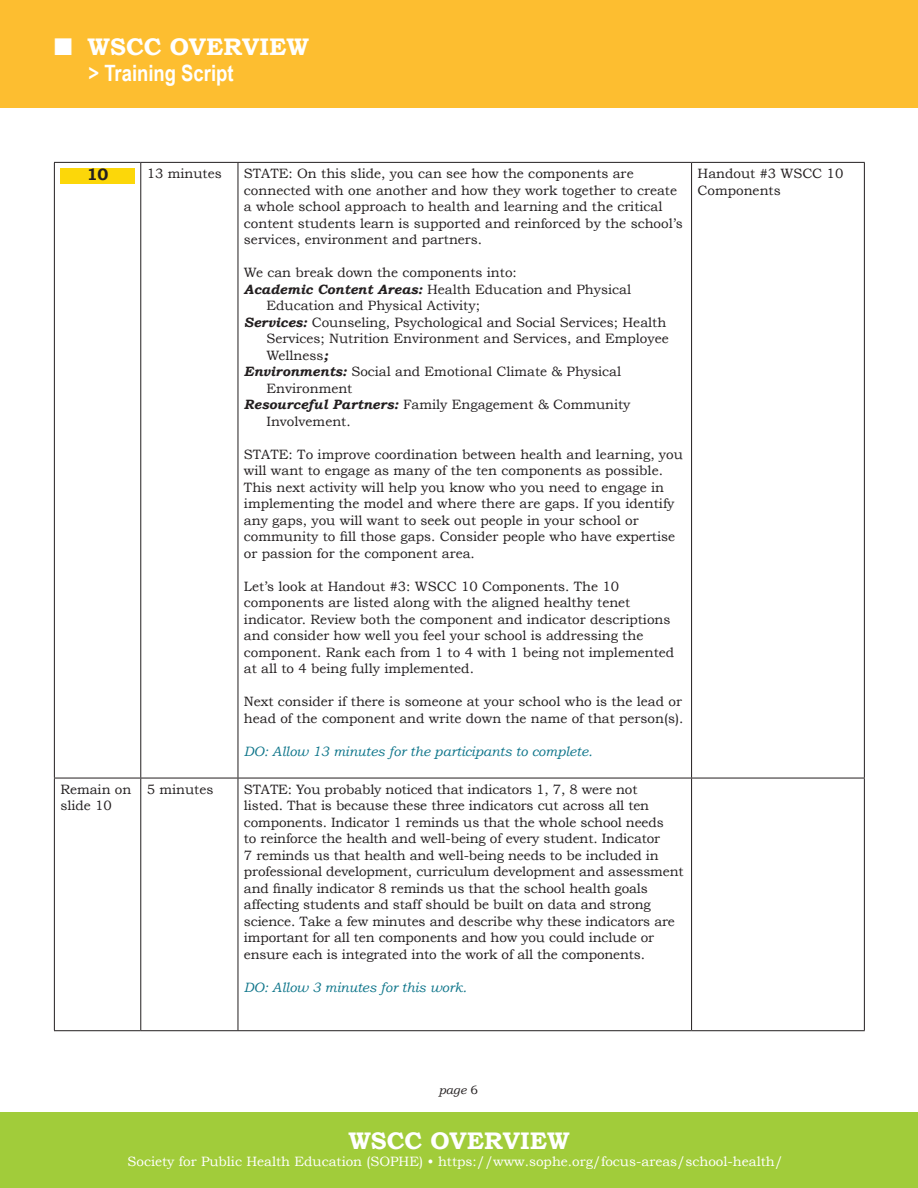
<style>
.page{position:relative;width:918px;height:1188px;background:#fff}
.page>*{position:absolute;margin:0;border:0;box-sizing:border-box;transform-origin:0 0}
.t1{font:700 24px "Bookman Old Style";color:#fff}
.t2{font:700 22.5px "Arial Narrow";color:#fff}
.Slide_Numbers__bold{font:700 16.5px "Bookman Old Style";color:#231f20}
.Text_inside_Table{font:13.5px/16.5px "Bookman Old Style";color:#231f20}
.t3{font:13.5px "Bookman Old Style";color:#fff}
.Text_inside_Table-2{font:italic 13.5px "Bookman Old Style";color:#0e758a}
.t4{font:italic 12px "Bookman Old Style";color:#231f20}
.s1{font-weight:700;font-style:italic}
.s2{font-style:normal}
</style>
<div class="page">
<div style="left:0;top:1112px;width:918px;height:76px;background:#a1cc3a"></div>
<div style="left:0;top:0;width:918px;height:108px;background:#fdbe30"></div>
<hr style="left:54px;top:162px;width:87px;height:1px;background:#231f20">
<hr style="left:54px;top:163px;width:1px;height:615px;background:#231f20">
<hr style="left:141px;top:162px;width:97px;height:1px;background:#231f20">
<hr style="left:140px;top:163px;width:1px;height:615px;background:#231f20">
<hr style="left:238px;top:162px;width:454px;height:1px;background:#231f20">
<hr style="left:238px;top:163px;width:1px;height:615px;background:#231f20">
<hr style="left:692px;top:162px;width:173px;height:1px;background:#231f20">
<hr style="left:691px;top:163px;width:1px;height:615px;background:#231f20">
<hr style="left:864px;top:163px;width:1px;height:615px;background:#231f20">
<hr style="left:54px;top:778px;width:87px;height:1px;background:#231f20">
<hr style="left:54px;top:778px;width:1px;height:252px;background:#231f20">
<hr style="left:141px;top:778px;width:97px;height:1px;background:#231f20">
<hr style="left:140px;top:778px;width:1px;height:252px;background:#231f20">
<hr style="left:238px;top:778px;width:454px;height:1px;background:#231f20">
<hr style="left:238px;top:778px;width:1px;height:252px;background:#231f20">
<hr style="left:692px;top:778px;width:173px;height:1px;background:#231f20">
<hr style="left:691px;top:778px;width:1px;height:252px;background:#231f20">
<hr style="left:864px;top:778px;width:1px;height:252px;background:#231f20">
<hr style="left:54px;top:1030px;width:87px;height:1px;background:#231f20">
<hr style="left:141px;top:1030px;width:97px;height:1px;background:#231f20">
<hr style="left:238px;top:1030px;width:454px;height:1px;background:#231f20">
<hr style="left:692px;top:1030px;width:173px;height:1px;background:#231f20">
<div style="left:60px;top:168px;width:75px;height:16px;background:#fcd709"></div>
<p class="t1" style="left:54px;top:33px;width:256px">■ WSCC OVERVIEW</p>
<p class="t2" style="left:88px;top:56px;width:147px">&gt; Training Script</p>
<p class="Slide_Numbers__bold" style="left:87px;top:165px;width:23px">10</p>
<p class="Text_inside_Table" style="left:147px;top:165px;width:77px">13 minutes</p>
<p class="Text_inside_Table" style="left:244px;top:165px;width:440px">STATE: On this slide, you can see how the components are connected with one another and how they work together to create a whole school approach to health and learning and the critical content students learn is supported and reinforced by the school’s services, environment and partners.</p>
<p class="Text_inside_Table" style="left:244px;top:264px;width:274px">We can break down the components into:</p>
<p class="Text_inside_Table" style="left:266px;top:281px;width:366px;text-indent:-22px"><span class="s1">Academic Content Areas:</span> Health Education and Physical<br>Education and Physical Activity;</p>
<p class="Text_inside_Table" style="left:266px;top:314px;width:404px;text-indent:-22px"><span class="s1">Services:</span> Counseling, Psychological and Social Services; Health<br>Services; Nutrition Environment and Services, and Employee<br>Wellness<span class="s1">;</span></p>
<p class="Text_inside_Table" style="left:266px;top:363px;width:356px;text-indent:-22px"><span class="s1">Environments:</span> Social and Emotional Climate &amp; Physical<br>Environment</p>
<p class="Text_inside_Table" style="left:266px;top:396px;width:366px;text-indent:-22px"><span class="s1">Resourceful Partners:</span> Family Engagement &amp; Community<br>Involvement.</p>
<p class="Text_inside_Table" style="left:244px;top:446px;width:441px">STATE: To improve coordination between health and learning, you will want to engage as many of the ten components as possible.<br>This next activity will help you know who you need to engage in implementing the model and where there are gaps. If you identify any gaps, you will want to seek out people in your school or community to fill those gaps. Consider people who have expertise or passion for the component area.</p>
<p class="Text_inside_Table" style="left:244px;top:578px;width:432px">Let’s look at Handout #3: WSCC 10 Components. The 10 components are listed along with the aligned healthy tenet indicator. Review both the component and indicator descriptions and consider how well you feel your school is addressing the component. Rank each from 1 to 4 with 1 being not implemented at all to 4 being fully implemented.</p>
<p class="Text_inside_Table" style="left:244px;top:693px;width:441px">Next consider if there is someone at your school who is the lead or head of the component and write down the name of that person(s).</p>
<p class="Text_inside_Table-2" style="left:244px;top:743px;width:350px">DO: Allow 13 minutes for the participants to complete.</p>
<p class="Text_inside_Table" style="left:60px;top:781px;width:73px">Remain on slide 10</p>
<p class="Text_inside_Table" style="left:147px;top:781px;width:68px">5 minutes</p>
<p class="Text_inside_Table" style="left:244px;top:781px;width:441px">STATE: You probably noticed that indicators 1, 7, 8 were not<br>listed. That is because these three indicators cut across all ten components. Indicator 1 reminds us that the whole school needs<br>to reinforce the health and well-being of every student. Indicator<br>7 reminds us that health and well-being needs to be included in professional development, curriculum development and assessment and finally indicator 8 reminds us that the school health goals affecting students and staff should be built on data and strong science. Take a few minutes and describe why these indicators are important for all ten components and how you could include or ensure each is integrated into the work of all the components.</p>
<p class="Text_inside_Table-2" style="left:244px;top:979px;width:224px">DO: Allow 3 minutes for this work.</p>
<p class="Text_inside_Table" style="left:698px;top:165px;width:147px">Handout #3 WSCC 10<br>Components</p>
<p class="t4" style="left:439px;top:1083px;width:41px">page <span class="s2">6</span></p>
<p class="t1" style="left:348px;top:1126px;width:223px">WSCC OVERVIEW</p>
<p class="t3" style="left:128px;top:1153px;width:657px">Society for Public Health Education (SOPHE) • https://www.sophe.org/focus-areas/school-health/</p>
</div>
